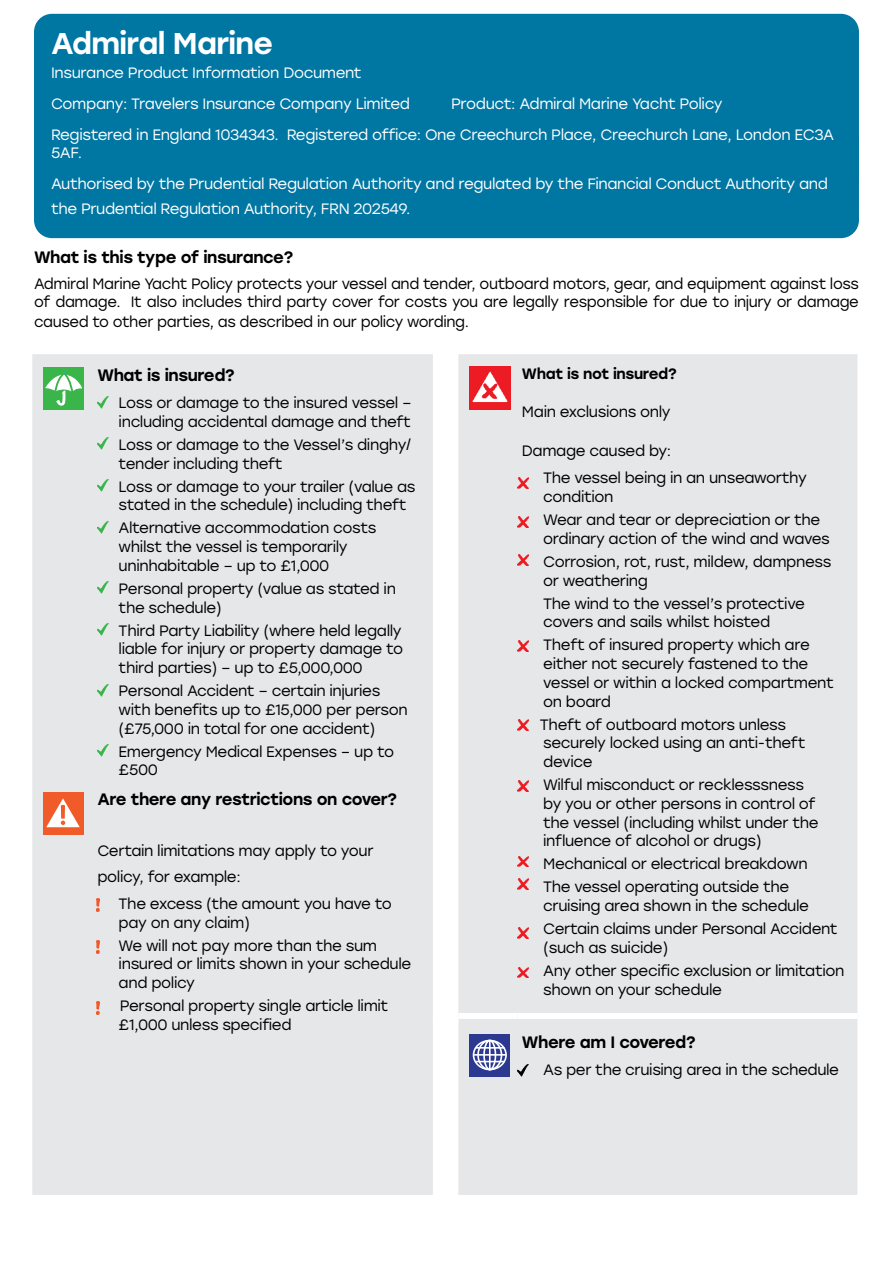
<style>
.page{position:relative;width:893px;height:1263px;background:#fff}
.page>*{position:absolute;margin:0;border:0;box-sizing:border-box;transform-origin:0 0}
.t1{font:500 30px "Stolzl";letter-spacing:-.025em;color:#fff}
.t2{font:500 16.5px "Stolzl";letter-spacing:-.025em;color:#000}
.t3{font:15px/18.8px "Stolzl";letter-spacing:-.025em;color:#000}
.t4{font:15px/30.8px "Stolzl";letter-spacing:-.025em;color:#fff}
.t5{font:500 15px "Stolzl";letter-spacing:-.025em;color:#000}
</style>
<div class="page">
<div style="left:34px;top:14px;width:825px;height:224px;background:#0076a3;border-radius:18px"></div>
<div style="left:32px;top:354px;width:825px;height:841px;background:#e6e7e8"></div>
<div style="left:458px;top:1013px;width:60px;height:6px;background:#fff"></div>
<div style="left:518px;top:1013px;width:339px;height:6px;background:#fff"></div>
<div style="left:433px;top:1017px;width:25px;height:6px;background:#fff"></div>
<div style="left:43px;top:367px;width:41px;height:43px;background:#39b54a"></div>
<svg style="left:45px;top:370px;width:37px;height:35px"></svg>
<svg style="left:97px;top:396px;width:11px;height:12px"></svg>
<svg style="left:97px;top:438px;width:11px;height:12px"></svg>
<svg style="left:97px;top:480px;width:11px;height:12px"></svg>
<svg style="left:97px;top:521px;width:11px;height:12px"></svg>
<svg style="left:97px;top:582px;width:11px;height:12px"></svg>
<svg style="left:97px;top:624px;width:11px;height:12px"></svg>
<svg style="left:97px;top:684px;width:11px;height:12px"></svg>
<svg style="left:97px;top:745px;width:11px;height:12px"></svg>
<img style="left:469px;top:367px;width:41px;height:43px">
<div style="left:43px;top:793px;width:41px;height:42px;background:#f15a29"></div>
<svg style="left:46px;top:798px;width:34px;height:29px"></svg>
<svg style="left:518px;top:719px;width:11px;height:11px"></svg>
<svg style="left:518px;top:781px;width:11px;height:10px"></svg>
<svg style="left:518px;top:879px;width:11px;height:11px"></svg>
<svg style="left:518px;top:856px;width:11px;height:11px"></svg>
<svg style="left:518px;top:967px;width:11px;height:11px"></svg>
<img style="left:96px;top:898px;width:4px;height:14px">
<svg style="left:518px;top:928px;width:11px;height:11px"></svg>
<svg style="left:96px;top:940px;width:4px;height:13px"></svg>
<svg style="left:96px;top:1001px;width:4px;height:13px"></svg>
<svg style="left:469px;top:1034px;width:41px;height:43px"></svg>
<div style="left:473px;top:1040px;width:34px;height:30px;border:2px solid #fff;border-radius:50%"></div>
<div style="left:477px;top:1040px;width:25px;height:30px;border:2px solid #fff;border-radius:50%"></div>
<div style="left:483px;top:1040px;width:13px;height:30px;border:2px solid #fff;border-radius:50%"></div>
<hr style="left:489px;top:1040px;width:2px;height:30px;background:#fff">
<hr style="left:476px;top:1047px;width:28px;height:2px;background:#fff">
<svg style="left:476px;top:1061px;width:28px;height:1px"></svg>
<hr style="left:473px;top:1054px;width:33px;height:2px;background:#fff">
<svg style="left:518px;top:640px;width:11px;height:11px"></svg>
<svg style="left:518px;top:477px;width:11px;height:11px"></svg>
<svg style="left:518px;top:516px;width:11px;height:11px"></svg>
<svg style="left:518px;top:555px;width:11px;height:11px"></svg>
<svg style="left:517px;top:1065px;width:11px;height:12px"></svg>
<h1 class="t1" style="left:51px;top:22px;width:223px">Admiral Marine</h1>
<p class="t4" style="left:51px;top:57px;width:361px">Insurance Product Information Document<br>Company: Travelers Insurance Company Limited</p>
<p class="t4" style="left:51px;top:88px;width:785px;text-indent:400px">Product: Admiral Marine Yacht Policy<br>Registered in England 1034343. Registered office: One Creechurch Place, Creechurch Lane, London EC3A</p>
<p class="t4" style="left:51px;top:137px;width:779px">5AF.<br>Authorised by the Prudential Regulation Authority and regulated by the Financial Conduct Authority and</p>
<p class="t4" style="left:51px;top:193px;width:361px">the Prudential Regulation Authority, FRN 202549.</p>
<p class="t2" style="left:34px;top:245px;width:261px">What is this type of insurance?</p>
<p class="t3" style="left:34px;top:274px;width:826px;line-height:18px">Admiral Marine Yacht Policy protects your vessel and tender, outboard motors, gear, and equipment against loss of damage. It also includes third party cover for costs you are legally responsible for due to injury or damage</p>
<p class="t3" style="left:34px;top:311px;width:437px">caused to other parties, as described in our policy wording.</p>
<p class="t2" style="left:97px;top:363px;width:139px">What is insured?</p>
<p class="t3" style="left:119px;top:393px;width:294px">Loss or damage to the insured vessel – including accidental damage and theft</p>
<p class="t3" style="left:119px;top:435px;width:294px">Loss or damage to the Vessel’s dinghy/ tender including theft</p>
<p class="t3" style="left:119px;top:476px;width:298px">Loss or damage to your trailer (value as stated in the schedule) including theft</p>
<p class="t3" style="left:119px;top:518px;width:259px">Alternative accommodation costs whilst the vessel is temporarily uninhabitable – up to £1,000</p>
<p class="t3" style="left:119px;top:579px;width:279px">Personal property (value as stated in the schedule)</p>
<p class="t3" style="left:119px;top:620px;width:286px;text-align:justify">Third Party Liability (where held legally liable for injury or property damage to third parties) – up to £5,000,000</p>
<p class="t3" style="left:119px;top:681px;width:291px">Personal Accident – certain injuries with benefits up to £15,000 per person (£75,000 in total for one accident)</p>
<p class="t3" style="left:119px;top:741px;width:277px">Emergency Medical Expenses – up to £500</p>
<p class="t2" style="left:97px;top:787px;width:301px">Are there any restrictions on cover?</p>
<p class="t3" style="left:97px;top:837px;width:278px;line-height:25.5px">Certain limitations may apply to your policy, for example:</p>
<p class="t3" style="left:119px;top:894px;width:275px">The excess (the amount you have to pay on any claim)</p>
<p class="t3" style="left:119px;top:935px;width:294px">We will not pay more than the sum insured or limits shown in your schedule and policy</p>
<p class="t3" style="left:119px;top:996px;width:271px">Personal property single article limit £1,000 unless specified</p>
<p class="t5" style="left:522px;top:363px;width:156px">What is not insured?</p>
<p class="t3" style="left:522px;top:402px;width:150px">Main exclusions only</p>
<p class="t3" style="left:543px;top:436px;width:265px;line-height:27.3px;text-indent:-21px">Damage caused by:<br>The vessel being in an unseaworthy</p>
<p class="t3" style="left:543px;top:485px;width:279px;line-height:23px">condition<br>Wear and tear or depreciation or the</p>
<p class="t3" style="left:543px;top:526px;width:290px;line-height:23px">ordinary action of the wind and waves<br>Corrosion, rot, rust, mildew, dampness</p>
<p class="t3" style="left:543px;top:568px;width:263px;line-height:23px">or weathering<br>The wind to the vessel’s protective</p>
<p class="t3" style="left:543px;top:610px;width:268px;line-height:23px">covers and sails whilst hoisted<br>Theft of insured property which are</p>
<p class="t3" style="left:543px;top:654px;width:292px">either not securely fastened to the vessel or within a locked compartment on board</p>
<p class="t3" style="left:540px;top:714px;width:267px">Theft of outboard motors unless securely locked using an anti-theft device</p>
<p class="t3" style="left:543px;top:775px;width:277px">Wilful misconduct or recklesssness by you or other persons in control of the vessel (including whilst under the influence of alcohol or drugs)</p>
<p class="t3" style="left:543px;top:852px;width:266px;line-height:23px">Mechanical or electrical breakdown<br>The vessel operating outside the</p>
<p class="t3" style="left:543px;top:894px;width:296px;line-height:23px">cruising area shown in the schedule<br>Certain claims under Personal Accident</p>
<p class="t3" style="left:543px;top:935px;width:303px;line-height:23px">(such as suicide)<br>Any other specific exclusion or limitation</p>
<p class="t3" style="left:543px;top:979px;width:180px">shown on your schedule</p>
<p class="t2" style="left:522px;top:1030px;width:175px">Where am I covered?</p>
<p class="t3" style="left:543px;top:1060px;width:297px">As per the cruising area in the schedule</p>
</div>
